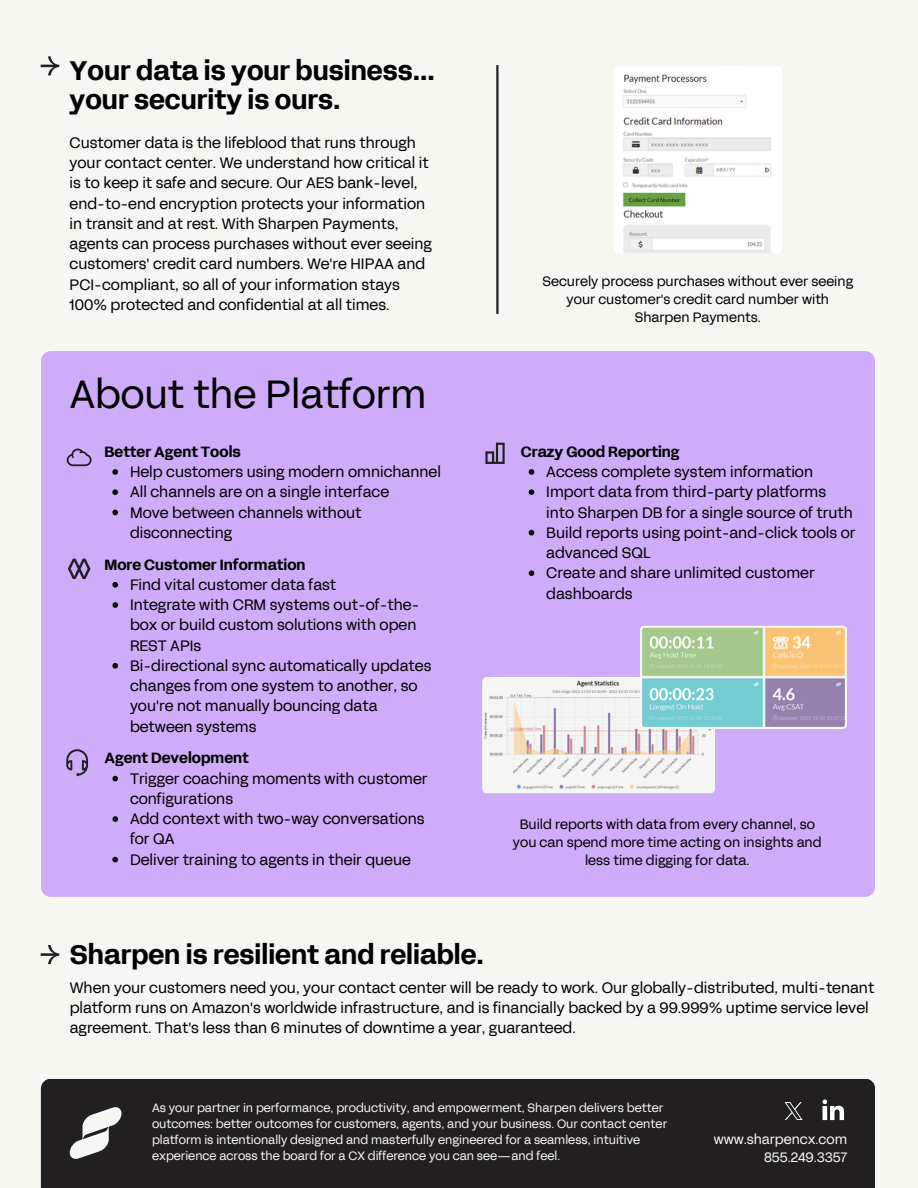
<style>
.page{position:relative;width:918px;height:1188px;background:#f7f7f2}
.page>*{position:absolute;margin:0;border:0;box-sizing:border-box;transform-origin:0 0}
.t1{font:39px "FFF Acid Grotesk";color:#000}
.t2{font:700 27px/29.2px "FFF Acid Grotesk";color:#000}
.t3{font:15px/20.2px "FFF Acid Grotesk";color:#000}
.t4{font:700 15px "FFF Acid Grotesk";color:#000}
.t5{font:13.5px/18px "FFF Acid Grotesk";color:#000;text-align:center}
.t6{font:13.5px/18px "FFF Acid Grotesk";color:#f7f7f2;text-align:right}
.t7{font:12px/16px "FFF Acid Grotesk";color:#f7f7f2}
</style>
<div class="page">
<div style="left:41px;top:351px;width:834px;height:546px;background:#cfacf9;border-radius:10px"></div>
<div style="left:41px;top:1079px;width:834px;height:109px;background:#221f20"></div>
<svg style="left:70px;top:1107px;width:52px;height:52px"></svg>
<hr style="left:496px;top:65px;width:3px;height:249px;background:#221f20">
<svg style="left:68px;top:559px;width:22px;height:20px"></svg>
<svg style="left:67px;top:449px;width:25px;height:17px"></svg>
<svg style="left:66px;top:749px;width:22px;height:27px"></svg>
<svg style="left:485px;top:443px;width:20px;height:21px"></svg>
<svg style="left:785px;top:1102px;width:18px;height:18px"></svg>
<svg style="left:823px;top:1099px;width:21px;height:21px"></svg>
<img style="left:614px;top:66px;width:168px;height:187px;border-radius:4px">
<svg style="left:41px;top:56px;width:18px;height:19px"></svg>
<svg style="left:41px;top:945px;width:18px;height:19px"></svg>
<svg style="left:482px;top:626px;width:365px;height:167px"></svg>
<svg style="left:112px;top:469px;width:6px;height:6px"></svg>
<svg style="left:112px;top:489px;width:6px;height:6px"></svg>
<svg style="left:112px;top:510px;width:6px;height:5px"></svg>
<svg style="left:112px;top:776px;width:6px;height:5px"></svg>
<svg style="left:112px;top:816px;width:6px;height:6px"></svg>
<svg style="left:112px;top:857px;width:6px;height:5px"></svg>
<svg style="left:529px;top:469px;width:5px;height:6px"></svg>
<svg style="left:529px;top:489px;width:5px;height:6px"></svg>
<svg style="left:529px;top:530px;width:5px;height:6px"></svg>
<svg style="left:529px;top:570px;width:5px;height:6px"></svg>
<svg style="left:112px;top:582px;width:6px;height:6px"></svg>
<svg style="left:112px;top:602px;width:6px;height:6px"></svg>
<svg style="left:112px;top:663px;width:6px;height:6px"></svg>
<p class="t2" style="left:70px;top:57px;width:367px">Your data is your business... your security is ours.</p>
<h1 class="t3" style="left:70px;top:133px;width:364px">Customer data is the lifeblood that runs through your contact center. We understand how critical it is to keep it safe and secure. Our AES bank-level, end-to-end encryption protects your information in transit and at rest. With Sharpen Payments, agents can process purchases without ever seeing customers' credit card numbers. We're HIPAA and PCI-compliant, so all of your information stays 100% protected and confidential at all times.</h1>
<p class="t1" style="left:70px;top:368px;width:358px">About the Platform</p>
<p class="t4" style="left:105px;top:441px;width:138px">Better Agent Tools</p>
<h3 class="t3" style="left:130px;top:462px;width:312px">Help customers using modern omnichannel</h3>
<p class="t3" style="left:130px;top:482px;width:261px">All channels are on a single interface</p>
<p class="t3" style="left:130px;top:502px;width:233px">Move between channels without disconnecting</p>
<p class="t4" style="left:105px;top:554px;width:203px">More Customer Information</p>
<p class="t3" style="left:130px;top:575px;width:208px">Find vital customer data fast</p>
<p class="t3" style="left:130px;top:595px;width:291px">Integrate with CRM systems out-of-the&shy;box or build custom solutions with open<br>REST APIs</p>
<p class="t3" style="left:130px;top:656px;width:303px">Bi-directional sync automatically updates changes from one system to another, so you're not manually bouncing data between systems</p>
<p class="t4" style="left:105px;top:748px;width:146px">Agent Development</p>
<p class="t3" style="left:130px;top:769px;width:299px">Trigger coaching moments with customer configurations</p>
<h3 class="t3" style="left:130px;top:809px;width:296px">Add context with two-way conversations for QA</h3>
<p class="t3" style="left:130px;top:850px;width:282px">Deliver training to agents in their queue</p>
<h5 class="t2" style="left:70px;top:940px;width:416px">Sharpen is resilient and reliable.</h5>
<h3 class="t5" style="left:543px;top:273px;width:312px">Securely process purchases without ever seeing your customer's credit card number with<br>Sharpen Payments.</h3>
<p class="t4" style="left:521px;top:441px;width:160px">Crazy Good Reporting</p>
<p class="t3" style="left:546px;top:462px;width:268px">Access complete system information</p>
<p class="t3" style="left:546px;top:482px;width:308px">Import data from third-party platforms into Sharpen DB for a single source of truth</p>
<h3 class="t3" style="left:546px;top:523px;width:311px">Build reports using point-and-click tools or advanced SQL</h3>
<p class="t3" style="left:546px;top:563px;width:270px">Create and share unlimited customer dashboards</p>
<p class="t5" style="left:513px;top:815px;width:310px">Build reports with data from every channel, so you can spend more time acting on insights and less time digging for data.</p>
<p class="t3" style="left:70px;top:977px;width:806px">When your customers need you, your contact center will be ready to work. Our globally-distributed, multi-tenant platform runs on Amazon's worldwide infrastructure, and is financially backed by a 99.999% uptime service level agreement. That's less than 6 minutes of downtime a year, guaranteed.</p>
<p class="t7" style="left:152px;top:1100px;width:517px">As your partner in performance, productivity, and empowerment, Sharpen delivers better outcomes: better outcomes for customers, agents, and your business. Our contact center platform is intentionally designed and masterfully engineered for a seamless, intuitive experience across the board for a CX difference you can see—and feel.</p>
<p class="t6" style="left:714px;top:1130px;width:135px">www.sharpencx.com<br>855.249.3357</p>
</div>
